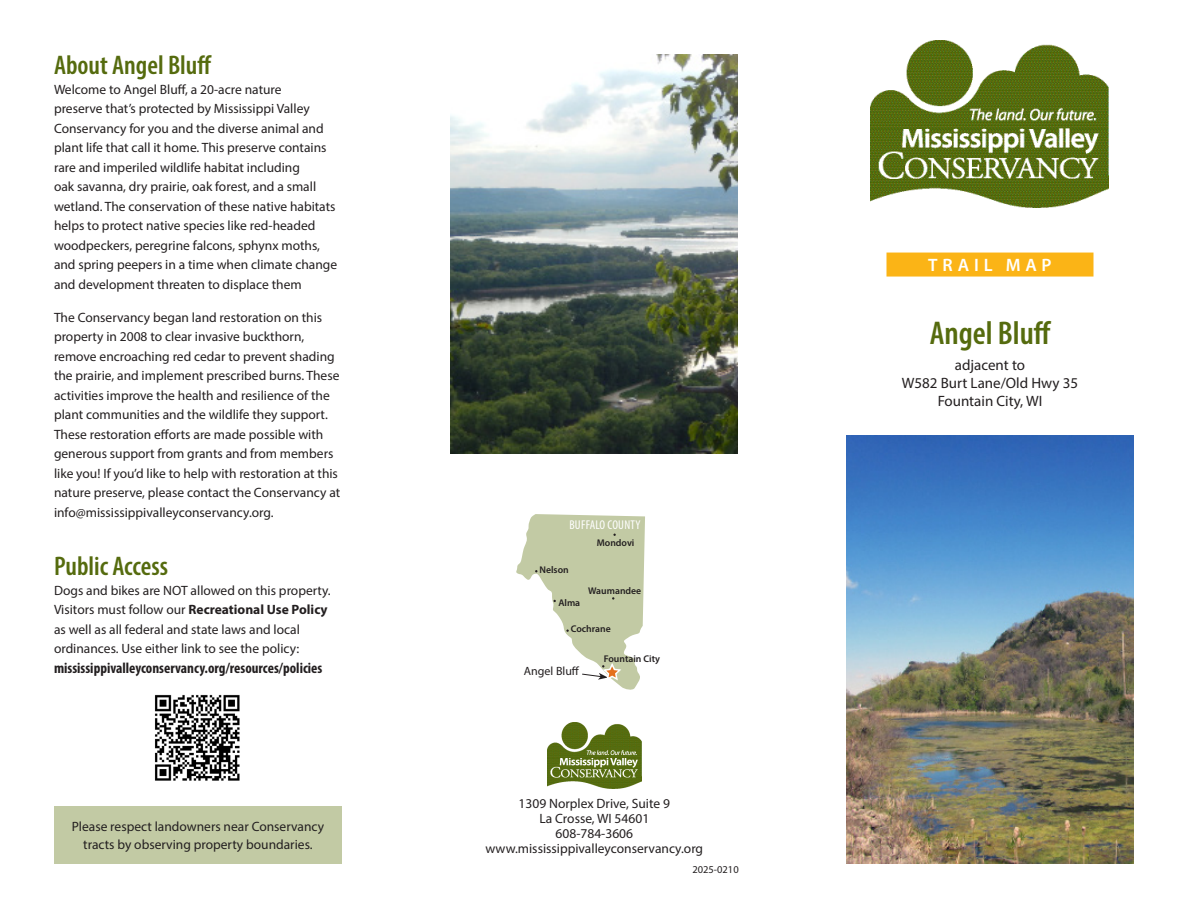
<style>
.page{position:relative;width:1188px;height:918px;background:#fff}
.page>*{position:absolute;margin:0;border:0;box-sizing:border-box;transform-origin:0 0}
.FrontPanelTractName{font:600 condensed 33px "Myriad Pro";color:#556b0e}
.t1{font:600 condensed 27px "Myriad Pro";color:#556b0e}
.FrontPanelGoldBar{font:600 18px "Myriad Pro";letter-spacing:.27em;color:#fff}
.t2{font:700 condensed 15px "Myriad Pro";color:#231f20}
.FrontPanelCountyName{font:15px/18px "Myriad Pro";color:#231f20;text-align:center}
.BNICentered{font:13.5px/19.5px "Myriad Pro";color:#231f20}
.CountyMapCountyName{font:condensed 12.75px "Myriad Pro";letter-spacing:.02em;color:#fff}
.CountyMapStarLabel{font:12px "Myriad Pro";color:#231f20}
.t3{font:10.5px "Myriad Pro";color:#231f20}
.CountyMapCityName{font:600 9.75px "Myriad Pro";color:#231f20}
.s1{font-weight:700}
</style>
<div class="page">
<img style="left:870px;top:40px;width:238px;height:167px">
<img style="left:548px;top:723px;width:93px;height:66px">
<div style="left:886px;top:253px;width:208px;height:24px;background:#fbb416"></div>
<div style="left:54px;top:807px;width:288px;height:57px;background:#c2caa4"></div>
<img style="left:450px;top:54px;width:288px;height:400px">
<img style="left:846px;top:435px;width:288px;height:429px">
<img style="left:155px;top:694px;width:85px;height:87px">
<svg style="left:516px;top:514px;width:129px;height:176px"></svg>
<h1 class="t1" style="left:54px;top:49px;width:159px">About Angel Bluff</h1>
<h1 class="BNICentered" style="left:54px;top:79px;width:285px">Welcome to Angel Bluff, a 20-acre nature<br>preserve that’s protected by Mississippi Valley Conservancy for you and the diverse animal and plant life that call it home. This preserve contains rare and imperiled wildlife habitat including<br>oak savanna, dry prairie, oak forest, and a small wetland. The conservation of these native habitats helps to protect native species like red-headed woodpeckers, peregrine falcons, sphynx moths, and spring peepers in a time when climate change and development threaten to displace them</h1>
<h1 class="BNICentered" style="left:54px;top:307px;width:288px">The Conservancy began land restoration on this property in 2008 to clear invasive buckthorn, remove encroaching red cedar to prevent shading the prairie, and implement prescribed burns. These activities improve the health and resilience of the plant communities and the wildlife they support.<br>These restoration efforts are made possible with generous support from grants and from members like you! If you’d like to help with restoration at this nature preserve, please contact the Conservancy at info@mississippivalleyconservancy.org.</h1>
<h1 class="t1" style="left:54px;top:550px;width:116px">Public Access</h1>
<h1 class="BNICentered" style="left:54px;top:580px;width:278px">Dogs and bikes are NOT allowed on this property.<br>Visitors must follow our <span class="s1">Recreational Use Policy </span>as well as all federal and state laws and local ordinances. Use either link to see the policy:</h1>
<h1 class="t2" style="left:54px;top:658px;width:270px">mississippivalleyconservancy.org/resources/policies</h1>
<p class="BNICentered" style="left:72px;top:818px;width:254px;line-height:18px;text-align:center">Please respect landowners near Conservancy tracts by observing property boundaries.</p>
<p class="CountyMapCountyName" style="left:569px;top:517px;width:73px">BUFFALO COUNTY</p>
<p class="CountyMapCityName" style="left:540px;top:563px;width:31px">Nelson</p>
<p class="CountyMapCityName" style="left:558px;top:596px;width:23px">Alma</p>
<p class="CountyMapCityName" style="left:597px;top:537px;width:39px">Mondovi</p>
<p class="CountyMapCityName" style="left:588px;top:585px;width:55px">Waumandee</p>
<p class="CountyMapCityName" style="left:571px;top:623px;width:41px">Cochrane</p>
<p class="CountyMapStarLabel" style="left:524px;top:664px;width:57px">Angel Bluff</p>
<p class="CountyMapCityName" style="left:604px;top:652px;width:58px">Fountain City</p>
<p class="BNICentered" style="left:519px;top:793px;width:153px">1309 Norplex Drive, Suite 9</p>
<p class="BNICentered" style="left:539px;top:808px;width:111px">La Crosse, WI 54601</p>
<p class="BNICentered" style="left:556px;top:823px;width:79px">608-784-3606</p>
<p class="BNICentered" style="left:486px;top:838px;width:219px">www.mississippivalleyconservancy.org</p>
<p class="t3" style="left:692px;top:863px;width:48px">2025-0210</p>
<p class="FrontPanelGoldBar" style="left:928px;top:253px;width:125px">TRAIL MAP</p>
<p class="FrontPanelTractName" style="left:930px;top:313px;width:123px">Angel Bluff</p>
<p class="FrontPanelCountyName" style="left:902px;top:355px;width:178px">adjacent to<br>W582 Burt Lane/Old Hwy 35<br>Fountain City, WI</p>
</div>
